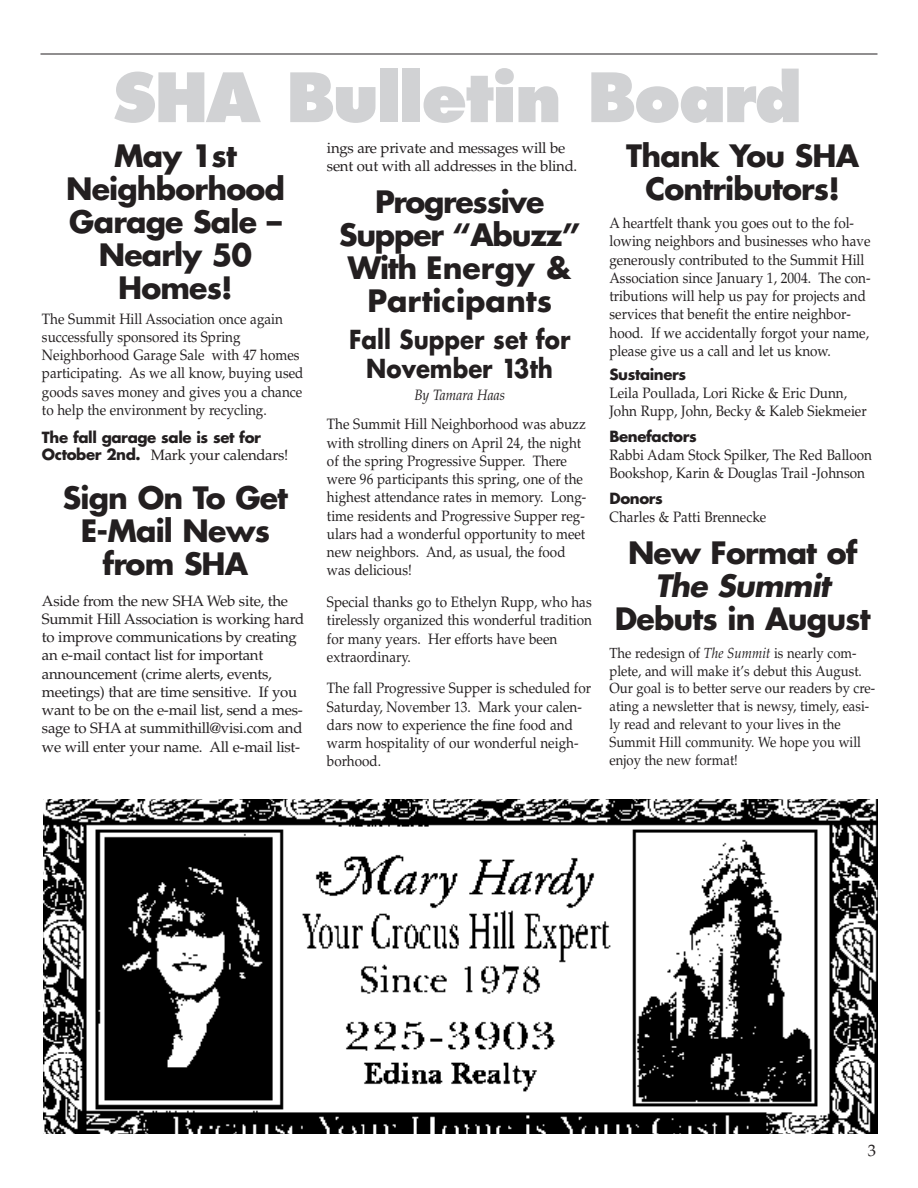
<style>
.page{position:relative;width:918px;height:1188px;background:#fff}
.page>*{position:absolute;margin:0;border:0;box-sizing:border-box;transform-origin:0 0}
.t1{font:800 66px "Futura";letter-spacing:-.035em;color:#d1d2d4}
.t2{font:700 30px/33px "Futura";letter-spacing:-.03em;color:#231f20;text-align:center}
.t3{font:italic 700 30px "Futura";letter-spacing:-.03em;color:#231f20}
.t4{font:700 25.5px/28.5px "Futura";color:#231f20;text-align:center;scale:.9 1}
.t5{font:16.5px "Palatino";color:#231f20}
.t6{font:15px/18.3px "Palatino";color:#231f20;scale:.9 1}
.t7{font:15px/18.3px "Palatino";letter-spacing:-.02em;color:#231f20}
.t8{font:700 15px "Futura";letter-spacing:-.03em;color:#231f20}
.t9{font:italic 15px "Palatino";color:#231f20;scale:.9 1}
.t10{font:14.7px/17.9px "Palatino";color:#231f20;scale:.9 1}
.s1{font-style:italic}
.s2{font-family:"Futura";font-weight:700}
</style>
<div class="page">
<hr style="left:40px;top:54px;width:838px;height:1px;background:#231f20">
<img style="left:44px;top:799px;width:833px;height:335px">
<h1 class="t1" style="left:113px;top:69px;width:691px">SHA Bulletin Board</h1>
<h2 class="t2" style="left:626px;top:141px;width:234px">Thank You SHA<br>Contributors!</h2>
<p class="t6" style="left:609px;top:216px;width:292px">A heartfelt thank you goes out to the fol&shy;lowing neighbors and businesses who have generously contributed to the Summit Hill Association since January 1, 2004. The con&shy;tributions will help us pay for projects and services that benefit the entire neighbor&shy;hood. If we accidentally forgot your name, please give us a call and let us know.</p>
<p class="t8" style="left:609px;top:368px;width:78px">Sustainers</p>
<p class="t6" style="left:609px;top:386px;width:287px">Leila Poullada, Lori Ricke &amp; Eric Dunn,<br>John Rupp, John, Becky &amp; Kaleb Siekmeier</p>
<p class="t8" style="left:609px;top:429px;width:89px">Benefactors</p>
<p class="t6" style="left:609px;top:447px;width:293px">Rabbi Adam Stock Spilker, The Red Balloon<br>Bookshop, Karin &amp; Douglas Trail -Johnson</p>
<p class="t8" style="left:609px;top:491px;width:55px">Donors</p>
<p class="t6" style="left:609px;top:509px;width:176px">Charles &amp; Patti Brennecke</p>
<h2 class="t2" style="left:628px;top:539px;width:231px">New Format of</h2>
<h2 class="t3" style="left:655px;top:572px;width:177px">The Summit</h2>
<h2 class="t2" style="left:615px;top:605px;width:257px">Debuts in August</h2>
<p class="t10" style="left:609px;top:646px;width:297px">The redesign of <span class="s1">The Summit</span> is nearly com&shy;plete, and will make it’s debut this August.<br>Our goal is to better serve our readers by cre&shy;ating a newsletter that is newsy, timely, easi&shy;ly read and relevant to your lives in the Summit Hill community. We hope you will enjoy the new format!</p>
<p class="t7" style="left:327px;top:140px;width:252px">ings are private and messages will be sent out with all addresses in the blind.</p>
<h2 class="t2" style="left:339px;top:188px;width:243px">Progressive<br>Supper “Abuzz”<br>With Energy &amp;<br>Participants</h2>
<h3 class="t4" style="left:349px;top:328px;width:247px">Fall Supper set for<br>November 13th</h3>
<p class="t9" style="left:414px;top:389px;width:102px">By Tamara Haas</p>
<p class="t6" style="left:327px;top:417px;width:290px">The Summit Hill Neighborhood was abuzz with strolling diners on April 24, the night of the spring Progressive Supper. There were 96 participants this spring, one of the highest attendance rates in memory. Long&shy;time residents and Progressive Supper reg&shy;ulars had a wonderful opportunity to meet new neighbors. And, as usual, the food was delicious!</p>
<p class="t6" style="left:327px;top:594px;width:296px">Special thanks go to Ethelyn Rupp, who has tirelessly organized this wonderful tradition for many years. Her efforts have been extraordinary.</p>
<p class="t6" style="left:327px;top:681px;width:295px">The fall Progressive Supper is scheduled for Saturday, November 13. Mark your calen&shy;dars now to experience the fine food and warm hospitality of our wonderful neigh&shy;borhood.</p>
<h2 class="t2" style="left:66px;top:141px;width:220px">May 1st<br>Neighborhood<br>Garage Sale –<br>Nearly 50<br>Homes!</h2>
<p class="t6" style="left:42px;top:311px;width:292px">The Summit Hill Association once again successfully sponsored its Spring Neighborhood Garage Sale with 47 homes participating. As we all know, buying used goods saves money and gives you a chance to help the environment by recycling.</p>
<p class="t8" style="left:42px;top:431px;width:221px">The fall garage sale is set for</p>
<p class="t7" style="left:42px;top:447px;width:248px"><span class="s2">October 2nd.</span> Mark your calendars!</p>
<h2 class="t2" style="left:63px;top:484px;width:227px">Sign On To Get<br>E-Mail News from SHA</h2>
<p class="t7" style="left:42px;top:593px;width:264px">Aside from the new SHA Web site, the Summit Hill Association is working hard to improve communications by creating an e-mail contact list for important announcement (crime alerts, events, meetings) that are time sensitive. If you want to be on the e-mail list, send a mes&shy;sage to SHA at summithill@visi.com and we will enter your name. All e-mail list-</p>
<p class="t5" style="left:868px;top:1144px;width:10px">3</p>
</div>
